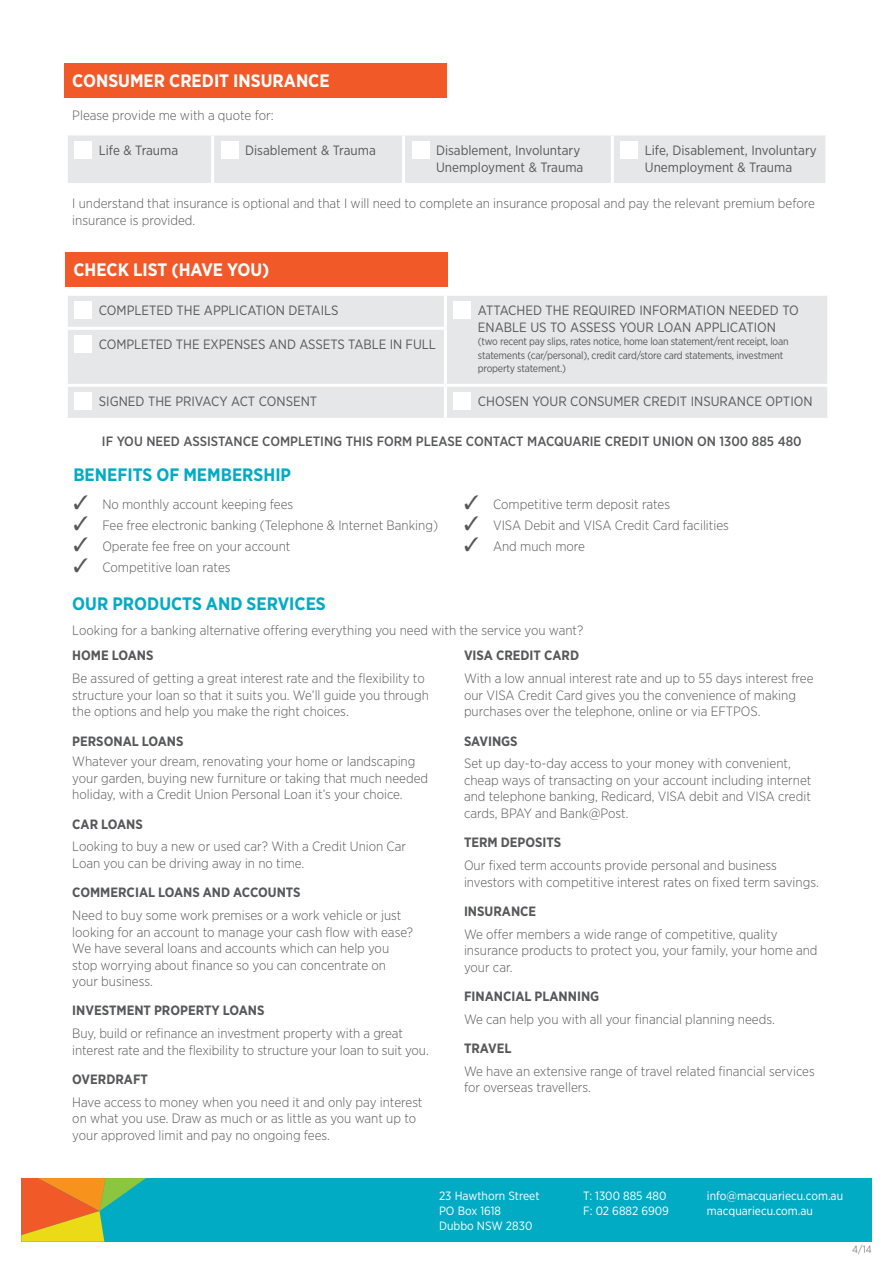
<style>
.page{position:relative;width:893px;height:1263px;background:#fff}
.page>*{position:absolute;margin:0;border:0;box-sizing:border-box;transform-origin:0 0}
.t1{font:700 18px "Gotham Narrow";color:#02abc4}
.t2{font:700 18px "Gotham Narrow";color:#fff}
.t3{font:300 13.5px/16.5px "Gotham Narrow";color:#57585a}
.t4{font:13.5px/16.5px "Gotham Narrow";color:#57585a}
.t5{font:700 13.5px "Gotham Narrow";color:#57585a}
.t6{font:500 13.5px "Gotham Narrow";color:#57585a}
.t7{font:12px/15px "Gotham Narrow";color:#fff}
.t8{font:10.5px/13.5px "Gotham Narrow";letter-spacing:-.02em;color:#57585a}
.t9{font:300 10.5px "Gotham Narrow";color:#57585a}
</style>
<div class="page">
<div style="left:21px;top:1178px;width:851px;height:64px;background:#02abc4"></div>
<svg style="left:21px;top:1178px;width:125px;height:64px"></svg>
<div style="left:64px;top:64px;width:382px;height:34px;background:#f15929"></div>
<div style="left:68px;top:135px;width:757px;height:48px;background:#e6e7e9"></div>
<hr style="left:402px;top:135px;width:3px;height:48px;background:#fff">
<hr style="left:611px;top:135px;width:3px;height:48px;background:#fff">
<hr style="left:211px;top:135px;width:3px;height:48px;background:#fff">
<div style="left:75px;top:141px;width:17px;height:17px;background:#fff"></div>
<div style="left:221px;top:141px;width:17px;height:17px;background:#fff"></div>
<div style="left:412px;top:141px;width:17px;height:17px;background:#fff"></div>
<div style="left:621px;top:141px;width:17px;height:17px;background:#fff"></div>
<div style="left:65px;top:253px;width:383px;height:34px;background:#f15929"></div>
<div style="left:68px;top:296px;width:759px;height:122px;background:#e6e7e9"></div>
<hr style="left:444px;top:296px;width:3px;height:31px;background:#fff">
<hr style="left:444px;top:330px;width:3px;height:54px;background:#fff">
<hr style="left:445px;top:384px;width:385px;height:3px;background:#fff">
<hr style="left:444px;top:387px;width:3px;height:31px;background:#fff">
<hr style="left:65px;top:327px;width:382px;height:3px;background:#fff">
<hr style="left:65px;top:384px;width:380px;height:3px;background:#fff">
<div style="left:75px;top:301px;width:17px;height:17px;background:#fff"></div>
<div style="left:454px;top:301px;width:17px;height:17px;background:#fff"></div>
<div style="left:75px;top:335px;width:17px;height:17px;background:#fff"></div>
<div style="left:75px;top:392px;width:17px;height:17px;background:#fff"></div>
<div style="left:454px;top:392px;width:17px;height:17px;background:#fff"></div>
<p class="t2" style="left:72px;top:69px;width:259px">CONSUMER CREDIT INSURANCE</p>
<p class="t3" style="left:72px;top:107px;width:203px">Please provide me with a quote for:</p>
<p class="t4" style="left:99px;top:142px;width:81px">Life &amp; Trauma</p>
<p class="t4" style="left:245px;top:142px;width:132px">Disablement &amp; Trauma</p>
<p class="t4" style="left:436px;top:142px;width:149px">Disablement, Involuntary<br>Unemployment &amp; Trauma</p>
<p class="t4" style="left:645px;top:142px;width:173px">Life, Disablement, Involuntary<br>Unemployment &amp; Trauma</p>
<p class="t3" style="left:72px;top:195px;width:744px">I understand that insurance is optional and that I will need to complete an insurance proposal and pay the relevant premium before insurance is provided.</p>
<p class="t2" style="left:73px;top:258px;width:198px">CHECK LIST (HAVE YOU)</p>
<p class="t4" style="left:99px;top:302px;width:241px">COMPLETED THE APPLICATION DETAILS</p>
<p class="t4" style="left:478px;top:302px;width:322px">ATTACHED THE REQUIRED INFORMATION NEEDED TO<br>ENABLE US TO ASSESS YOUR LOAN APPLICATION</p>
<p class="t8" style="left:478px;top:335px;width:312px">(two recent pay slips, rates notice, home loan statement/rent receipt, loan statements (car/personal), credit card/store card statements, investment property statement.)</p>
<p class="t4" style="left:99px;top:336px;width:338px">COMPLETED THE EXPENSES AND ASSETS TABLE IN FULL</p>
<p class="t4" style="left:99px;top:393px;width:220px">SIGNED THE PRIVACY ACT CONSENT</p>
<p class="t4" style="left:478px;top:393px;width:336px">CHOSEN YOUR CONSUMER CREDIT INSURANCE OPTION</p>
<p class="t6" style="left:102px;top:433px;width:701px">IF YOU NEED ASSISTANCE COMPLETING THIS FORM PLEASE CONTACT MACQUARIE CREDIT UNION ON 1300 885 480</p>
<p class="t1" style="left:73px;top:463px;width:219px">BENEFITS OF MEMBERSHIP</p>
<p class="t3" style="left:73px;top:495px;width:221px">✓ No monthly account keeping fees</p>
<p class="t3" style="left:73px;top:516px;width:366px">✓ Fee free electronic banking (Telephone &amp; Internet Banking)</p>
<p class="t3" style="left:73px;top:537px;width:219px">✓ Operate fee free on your account</p>
<p class="t3" style="left:73px;top:558px;width:159px">✓ Competitive loan rates</p>
<p class="t3" style="left:464px;top:495px;width:208px">✓ Competitive term deposit rates</p>
<p class="t3" style="left:464px;top:516px;width:266px">✓ VISA Debit and VISA Credit Card facilities</p>
<p class="t3" style="left:464px;top:537px;width:123px">✓ And much more</p>
<p class="t1" style="left:72px;top:592px;width:255px">OUR PRODUCTS AND SERVICES</p>
<p class="t3" style="left:72px;top:622px;width:513px">Looking for a banking alternative offering everything you need with the service you want?</p>
<p class="t5" style="left:72px;top:647px;width:83px">HOME LOANS</p>
<p class="t3" style="left:72px;top:670px;width:358px">Be assured of getting a great interest rate and the flexibility to structure your loan so that it suits you. We’ll guide you through the options and help you make the right choices.</p>
<p class="t5" style="left:72px;top:732px;width:113px">PERSONAL LOANS</p>
<p class="t3" style="left:72px;top:753px;width:357px">Whatever your dream, renovating your home or landscaping your garden, buying new furniture or taking that much needed holiday, with a Credit Union Personal Loan it’s your choice.</p>
<p class="t5" style="left:72px;top:815px;width:72px">CAR LOANS</p>
<p class="t3" style="left:72px;top:838px;width:335px">Looking to buy a new or used car? With a Credit Union Car<br>Loan you can be driving away in no time.</p>
<p class="t5" style="left:72px;top:884px;width:230px">COMMERCIAL LOANS AND ACCOUNTS</p>
<p class="t3" style="left:72px;top:907px;width:342px">Need to buy some work premises or a work vehicle or just looking for an account to manage your cash flow with ease?<br>We have several loans and accounts which can help you stop worrying about finance so you can concentrate on your business.</p>
<p class="t5" style="left:72px;top:1002px;width:194px">INVESTMENT PROPERTY LOANS</p>
<p class="t3" style="left:72px;top:1025px;width:358px">Buy, build or refinance an investment property with a great interest rate and the flexibility to structure your loan to suit you.</p>
<p class="t5" style="left:72px;top:1070px;width:77px">OVERDRAFT</p>
<p class="t3" style="left:72px;top:1093px;width:352px">Have access to money when you need it and only pay interest on what you use. Draw as much or as little as you want up to your approved limit and pay no ongoing fees.</p>
<p class="t5" style="left:464px;top:647px;width:117px">VISA CREDIT CARD</p>
<p class="t3" style="left:464px;top:670px;width:351px">With a low annual interest rate and up to 55 days interest free our VISA Credit Card gives you the convenience of making purchases over the telephone, online or via EFTPOS.</p>
<p class="t5" style="left:464px;top:732px;width:55px">SAVINGS</p>
<p class="t3" style="left:464px;top:755px;width:349px">Set up day-to-day access to your money with convenient, cheap ways of transacting on your account including internet and telephone banking, Redicard, VISA debit and VISA credit cards, BPAY and Bank@Post.</p>
<p class="t5" style="left:464px;top:834px;width:99px">TERM DEPOSITS</p>
<p class="t3" style="left:464px;top:857px;width:356px">Our fixed term accounts provide personal and business investors with competitive interest rates on fixed term savings.</p>
<p class="t5" style="left:464px;top:902px;width:74px">INSURANCE</p>
<p class="t3" style="left:464px;top:925px;width:355px">We offer members a wide range of competitive, quality insurance products to protect you, your family, your home and your car.</p>
<p class="t5" style="left:464px;top:987px;width:137px">FINANCIAL PLANNING</p>
<p class="t3" style="left:464px;top:1010px;width:312px">We can help you with all your financial planning needs.</p>
<p class="t5" style="left:464px;top:1040px;width:49px">TRAVEL</p>
<p class="t3" style="left:464px;top:1063px;width:352px">We have an extensive range of travel related financial services for overseas travellers.</p>
<p class="t7" style="left:439px;top:1188px;width:102px">23 Hawthorn Street<br>PO Box 1618<br>Dubbo NSW 2830</p>
<p class="t7" style="left:583px;top:1188px;width:87px">T: 1300 885 480<br>F: 02 6882 6909</p>
<p class="t7" style="left:707px;top:1188px;width:138px">info@macquariecu.com.au macquariecu.com.au</p>
<p class="t9" style="left:852px;top:1243px;width:21px">4/14</p>
</div>
